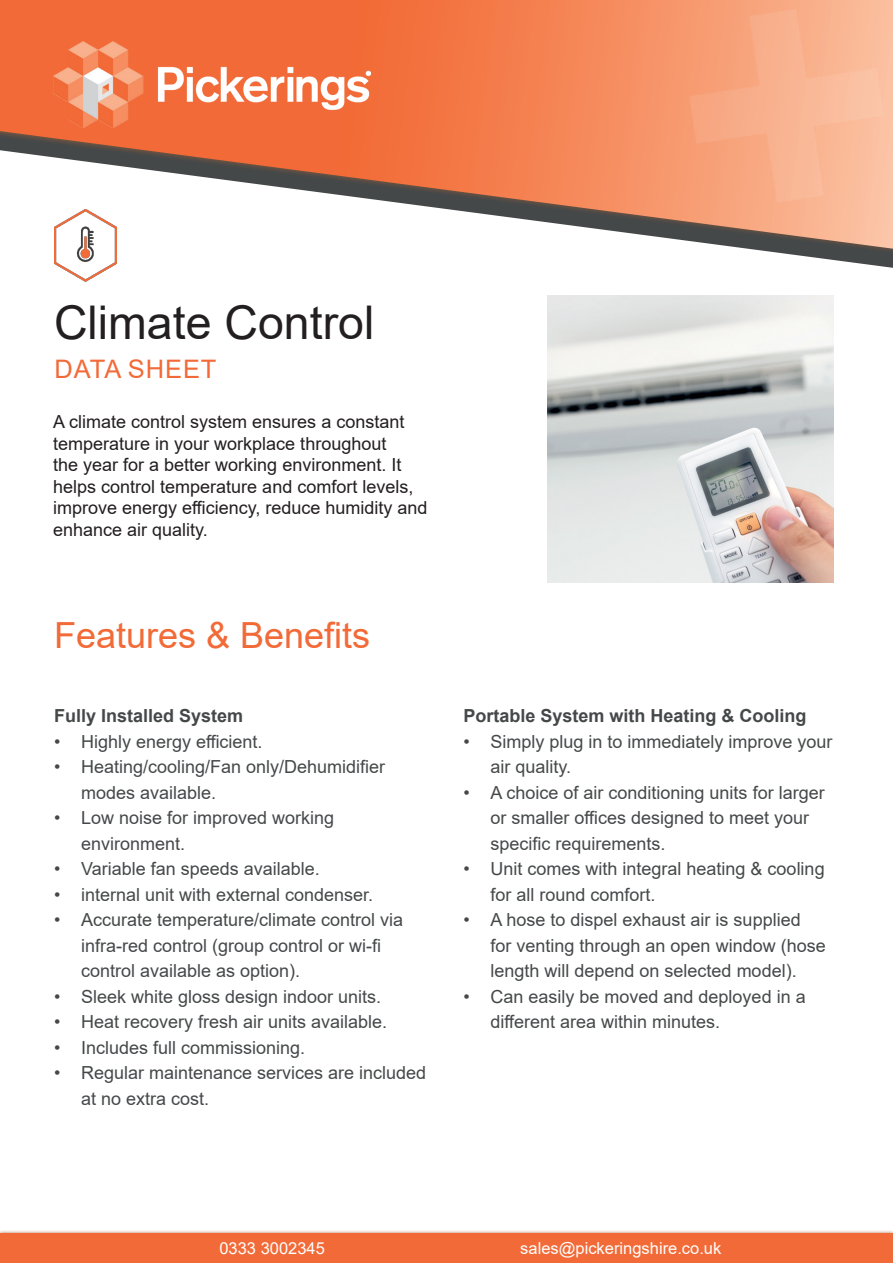
<style>
.page{position:relative;width:893px;height:1263px;background:#fff}
.page>*{position:absolute;margin:0;border:0;box-sizing:border-box;transform-origin:0 0}
.t1{font:46.5px "Arial";color:#231f20}
.t2{font:36px "Arial";color:#f26a37}
.t3{font:25.5px "Arial";letter-spacing:.035em;color:#f26a37}
.t4{font:18px/25.5px "Arial";color:#454849}
.t5{font:18px/21.6px "Arial";color:#231f20}
.t6{font:700 18px "Arial";color:#454849}
.t7{font:16.5px "Arial";color:#fff}
</style>
<div class="page">
<svg style="left:84px;top:249px;width:809px;height:33px"></svg>
<svg style="left:0;top:0;width:893px;height:249px"></svg>
<img style="left:53px;top:41px;width:317px;height:87px">
<div style="left:0;top:1230px;width:893px;height:33px;background:linear-gradient(to right,#e0c6b5,#e0c6b5)"></div>
<div style="left:0;top:1233px;width:893px;height:30px;background:#f26a37"></div>
<img style="left:666px;top:0;width:227px;height:227px">
<img style="left:547px;top:296px;width:286px;height:286px">
<img style="left:54px;top:209px;width:62px;height:72px">
<p class="t1" style="left:54px;top:290px;width:322px">Climate Control</p>
<p class="t3" style="left:54px;top:351px;width:164px">DATA SHEET</p>
<p class="t5" style="left:53px;top:411px;width:376px">A climate control system ensures a constant temperature in your workplace throughout<br>the year for a better working environment. It helps control temperature and comfort levels, improve energy efficiency, reduce humidity and enhance air quality.</p>
<p class="t2" style="left:54px;top:610px;width:318px">Features &amp; Benefits</p>
<p class="t6" style="left:54px;top:703px;width:191px">Fully Installed System</p>
<p class="t4" style="left:54px;top:729px;width:210px">• Highly energy efficient.</p>
<p class="t4" style="left:81px;top:754px;width:306px;text-indent:-27px">• Heating/cooling/Fan only/Dehumidifier modes available.</p>
<p class="t4" style="left:81px;top:805px;width:255px;text-indent:-27px">• Low noise for improved working environment.</p>
<p class="t4" style="left:54px;top:856px;width:267px">• Variable fan speeds available.</p>
<p class="t4" style="left:54px;top:882px;width:321px">• internal unit with external condenser.</p>
<p class="t4" style="left:81px;top:907px;width:324px;text-indent:-27px">• Accurate temperature/climate control via infra-red control (group control or wi-fi control available as option).</p>
<p class="t4" style="left:54px;top:984px;width:329px">• Sleek white gloss design indoor units.</p>
<p class="t4" style="left:54px;top:1009px;width:335px">• Heat recovery fresh air units available.</p>
<p class="t4" style="left:54px;top:1035px;width:253px">• Includes full commissioning.</p>
<p class="t4" style="left:81px;top:1060px;width:347px;text-indent:-27px">• Regular maintenance services are included at no extra cost.</p>
<p class="t6" style="left:463px;top:703px;width:345px">Portable System with Heating &amp; Cooling</p>
<p class="t4" style="left:490px;top:729px;width:344px;text-indent:-27px">• Simply plug in to immediately improve your air quality.</p>
<p class="t4" style="left:490px;top:780px;width:336px;text-indent:-27px">• A choice of air conditioning units for larger or smaller offices designed to meet your specific requirements.</p>
<p class="t4" style="left:490px;top:856px;width:336px;text-indent:-27px">• Unit comes with integral heating &amp; cooling for all round comfort.</p>
<p class="t4" style="left:490px;top:907px;width:337px;text-indent:-27px">• A hose to dispel exhaust air is supplied for venting through an open window (hose length will depend on selected model).</p>
<p class="t4" style="left:490px;top:984px;width:317px;text-indent:-27px">• Can easily be moved and deployed in a different area within minutes.</p>
<p class="t7" style="left:219px;top:1237px;width:107px">0333 3002345</p>
<p class="t7" style="left:520px;top:1237px;width:203px">sales@pickeringshire.co.uk</p>
</div>
